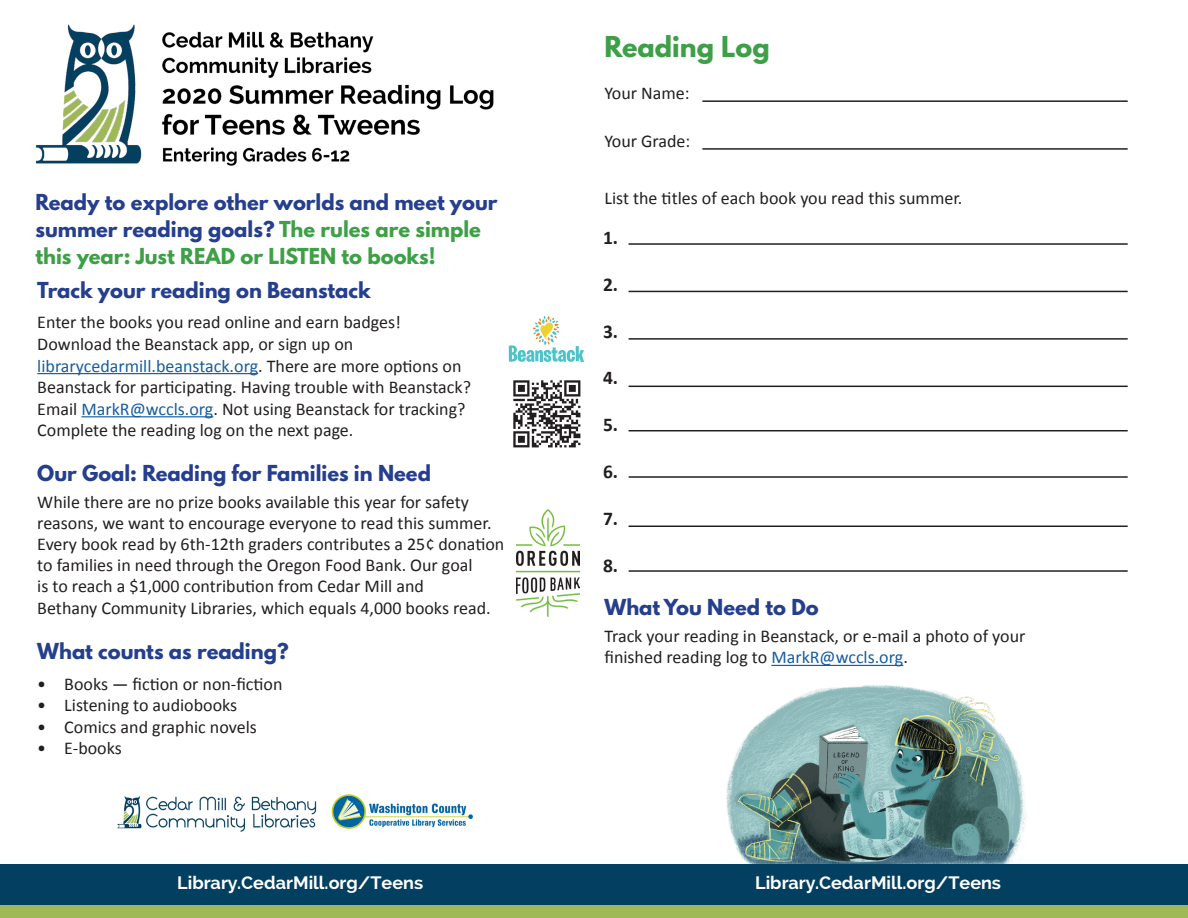
<style>
.page{position:relative;width:1188px;height:918px;background:#fff}
.page>*{position:absolute;margin:0;border:0;box-sizing:border-box;transform-origin:0 0}
.t1{font:700 25.5px "League Spartan";color:#3da046}
.t2{font:700 19.5px/27px "League Spartan";color:#253f8e}
.t3{font:700 19.5px "Calibri";color:#231f20}
.t4{font:18px/21.1px "Calibri";color:#231f20}
.t5{font:700 18px "Raleway";color:#fff}
.s1{color:#3da046}
.s2{color:#175d9e}
</style>
<div class="page">
<hr style="left:37px;top:373px;width:221px;height:1px;background:#175d9e">
<hr style="left:81px;top:416px;width:132px;height:1px;background:#175d9e">
<img style="left:726px;top:685px;width:300px;height:179px">
<hr style="left:629px;top:243px;width:499px;height:2px;background:#231f20">
<div style="left:0;top:905px;width:1188px;height:13px;background:#a0b957"></div>
<div style="left:0;top:864px;width:1188px;height:40px;background:#033f60"></div>
<img style="left:513px;top:380px;width:68px;height:68px">
<img style="left:508px;top:317px;width:76px;height:45px">
<hr style="left:629px;top:291px;width:499px;height:1px;background:#231f20">
<hr style="left:629px;top:338px;width:499px;height:2px;background:#231f20">
<hr style="left:629px;top:386px;width:499px;height:1px;background:#231f20">
<hr style="left:629px;top:430px;width:499px;height:1px;background:#231f20">
<hr style="left:629px;top:476px;width:499px;height:2px;background:#231f20">
<hr style="left:629px;top:526px;width:499px;height:1px;background:#231f20">
<hr style="left:629px;top:570px;width:499px;height:2px;background:#231f20">
<img style="left:516px;top:510px;width:64px;height:107px">
<hr style="left:702px;top:100px;width:426px;height:2px;background:#231f20">
<hr style="left:702px;top:148px;width:426px;height:2px;background:#231f20">
<img style="left:117px;top:794px;width:356px;height:38px">
<img style="left:36px;top:24px;width:458px;height:142px">
<hr style="left:771px;top:665px;width:132px;height:1px;background:#175d9e">
<p class="t2" style="left:35px;top:189px;width:464px">Ready to explore other worlds and meet your summer reading goals? <span class="s1">The rules are simple this year: Just READ or LISTEN to books!</span></p>
<p class="t2" style="left:37px;top:276px;width:335px">Track your reading on Beanstack</p>
<p class="t4" style="left:37px;top:312px;width:365px">Enter the books you read online and earn badges!</p>
<p class="t4" style="left:37px;top:333px;width:318px">Download the Beanstack app, or sign up on</p>
<p class="t4" style="left:37px;top:355px;width:435px;line-height:21.6px"><span class="s2">librarycedarmill.beanstack.org</span>. There are more options on Beanstack for participating. Having trouble with Beanstack?<br>Email <span class="s2">MarkR@wccls.org</span>. Not using Beanstack for tracking?<br>Complete the reading log on the next page.</p>
<p class="t2" style="left:37px;top:460px;width:395px">Our Goal: Reading for Families in Need</p>
<p class="t4" style="left:37px;top:492px;width:468px">While there are no prize books available this year for safety reasons, we want to encourage everyone to read this summer.<br>Every book read by 6th-12th graders contributes a 25¢ donation to families in need through the Oregon Food Bank. Our goal<br>is to reach a $1,000 contribution from Cedar Mill and<br>Bethany Community Libraries, which equals 4,000 books read.</p>
<p class="t2" style="left:37px;top:637px;width:253px">What counts as reading?</p>
<p class="t4" style="left:37px;top:673px;width:247px">• Books — fiction or non-fiction</p>
<p class="t4" style="left:37px;top:695px;width:201px">• Listening to audiobooks</p>
<p class="t4" style="left:37px;top:716px;width:221px">• Comics and graphic novels</p>
<p class="t4" style="left:37px;top:738px;width:86px">• E-books</p>
<p class="t1" style="left:604px;top:26px;width:167px">Reading Log</p>
<p class="t4" style="left:604px;top:82px;width:87px">Your Name:</p>
<p class="t4" style="left:604px;top:130px;width:87px">Your Grade:</p>
<p class="t4" style="left:604px;top:187px;width:359px">List the titles of each book you read this summer.</p>
<p class="t3" style="left:603px;top:225px;width:17px">1.</p>
<p class="t3" style="left:603px;top:272px;width:17px">2.</p>
<p class="t3" style="left:603px;top:319px;width:17px">3.</p>
<p class="t3" style="left:603px;top:365px;width:17px">4.</p>
<p class="t3" style="left:603px;top:412px;width:17px">5.</p>
<p class="t3" style="left:603px;top:459px;width:17px">6.</p>
<p class="t3" style="left:603px;top:506px;width:17px">7.</p>
<p class="t3" style="left:603px;top:553px;width:17px">8.</p>
<p class="t2" style="left:604px;top:594px;width:216px">What You Need to Do</p>
<p class="t4" style="left:604px;top:626px;width:422px">Track your reading in Beanstack, or e-mail a photo of your finished reading log to <span class="s2">MarkR@wccls.org</span>.</p>
<p class="t5" style="left:177px;top:872px;width:247px">Library.CedarMill.org/Teens</p>
<p class="t5" style="left:755px;top:872px;width:247px">Library.CedarMill.org/Teens</p>
</div>
